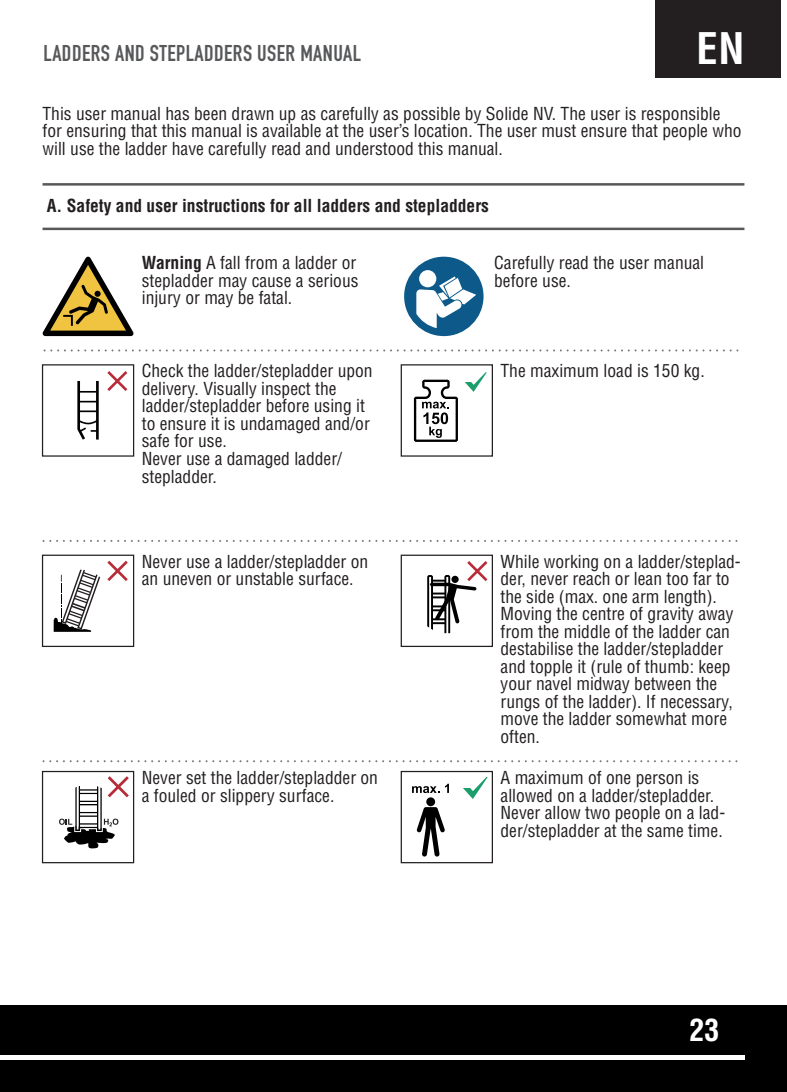
<style>
.page{position:relative;width:787px;height:1092px;background:#fff}
.page>*{position:absolute;margin:0;border:0;box-sizing:border-box;transform-origin:0 0}
.t1{font:700 condensed 42.5px "Helvetica LT Std";color:#fff}
.t2{font:700 condensed 30px "Helvetica LT Std";color:#fff}
.t3{font:700 22.5px "DIN Condensed";letter-spacing:.02em;color:#57585a}
.t4{font:condensed 17.5px/17.5px "Helvetica LT Std";color:#231f20}
.t5{font:700 condensed 17.5px "Helvetica LT Std";color:#231f20}
.s1{font-weight:700}
</style>
<div class="page">
<div style="left:0;top:1005px;width:787px;height:86px;background:#000001"></div>
<hr style="left:0;top:1055px;width:744px;height:4px;background:#fff">
<div style="left:655px;top:0;width:126px;height:78px;background:#231f20"></div>
<hr style="left:43px;top:183px;width:701px;height:3px;background:#57585a">
<hr style="left:43px;top:227px;width:701px;height:3px;background:#57585a">
<svg style="left:43px;top:257px;width:91px;height:79px"></svg>
<div style="left:404px;top:257px;width:79px;height:79px;background:#0d5a8a;border-radius:50%"></div>
<div style="left:419px;top:270px;width:17px;height:17px;background:#fff;border-radius:50%"></div>
<svg style="left:416px;top:276px;width:60px;height:52px"></svg>
<svg style="left:77px;top:381px;width:22px;height:58px"></svg>
<svg style="left:107px;top:371px;width:20px;height:20px"></svg>
<div style="left:42px;top:364px;width:92px;height:92px;border:1px solid #231f20"></div>
<svg style="left:413px;top:372px;width:74px;height:70px"></svg>
<div style="left:400px;top:364px;width:93px;height:92px;border:1px solid #231f20"></div>
<svg style="left:54px;top:569px;width:46px;height:62px"></svg>
<svg style="left:107px;top:560px;width:21px;height:21px"></svg>
<div style="left:42px;top:554px;width:92px;height:93px;border:1px solid #231f20"></div>
<svg style="left:427px;top:561px;width:61px;height:73px"></svg>
<div style="left:400px;top:554px;width:93px;height:93px;border:1px solid #231f20"></div>
<svg style="left:44px;top:772px;width:88px;height:77px"></svg>
<div style="left:42px;top:770px;width:92px;height:93px;border:1px solid #231f20"></div>
<svg style="left:402px;top:772px;width:89px;height:85px"></svg>
<div style="left:400px;top:770px;width:93px;height:93px;border:1px solid #231f20"></div>
<svg style="left:43px;top:540px;width:694px;height:2px"></svg>
<svg style="left:44px;top:349px;width:694px;height:2px"></svg>
<svg style="left:43px;top:760px;width:694px;height:2px"></svg>
<p class="t3" style="left:44px;top:38px;width:319px">LADDERS AND STEPLADDERS USER MANUAL</p>
<h1 class="t1" style="left:696px;top:22px;width:50px">EN</h1>
<p class="t4" style="left:43px;top:104px;width:700px">This user manual has been drawn up as carefully as possible by Solide NV. The user is responsible for ensuring that this manual is available at the user’s location. The user must ensure that people who will use the ladder have carefully read and understood this manual.</p>
<p class="t5" style="left:47px;top:195px;width:443px">A. Safety and user instructions for all ladders and stepladders</p>
<p class="t4" style="left:142px;top:254px;width:218px"><span class="s1">Warning</span> A fall from a ladder or stepladder may cause a serious injury or may be fatal.</p>
<p class="t4" style="left:494px;top:254px;width:211px">Carefully read the user manual before use.</p>
<p class="t4" style="left:142px;top:362px;width:232px">Check the ladder/stepladder upon delivery. Visually inspect the ladder/stepladder before using it to ensure it is undamaged and/or safe for use.<br>Never use a damaged ladder/ stepladder.</p>
<p class="t4" style="left:500px;top:362px;width:206px">The maximum load is 150 kg.</p>
<p class="t4" style="left:142px;top:552px;width:228px">Never use a ladder/stepladder on an uneven or unstable surface.</p>
<p class="t4" style="left:500px;top:552px;width:242px">While working on a ladder/steplad&shy;der, never reach or lean too far to the side (max. one arm length).<br>Moving the centre of gravity away from the middle of the ladder can destabilise the ladder/stepladder and topple it (rule of thumb: keep your navel midway between the rungs of the ladder). If necessary, move the ladder somewhat more often.</p>
<p class="t4" style="left:142px;top:768px;width:238px">Never set the ladder/stepladder on a fouled or slippery surface.</p>
<p class="t4" style="left:500px;top:768px;width:226px">A maximum of one person is allowed on a ladder/stepladder.<br>Never allow two people on a lad&shy;der/stepladder at the same time.</p>
<h2 class="t2" style="left:689px;top:1011px;width:31px">23</h2>
</div>
